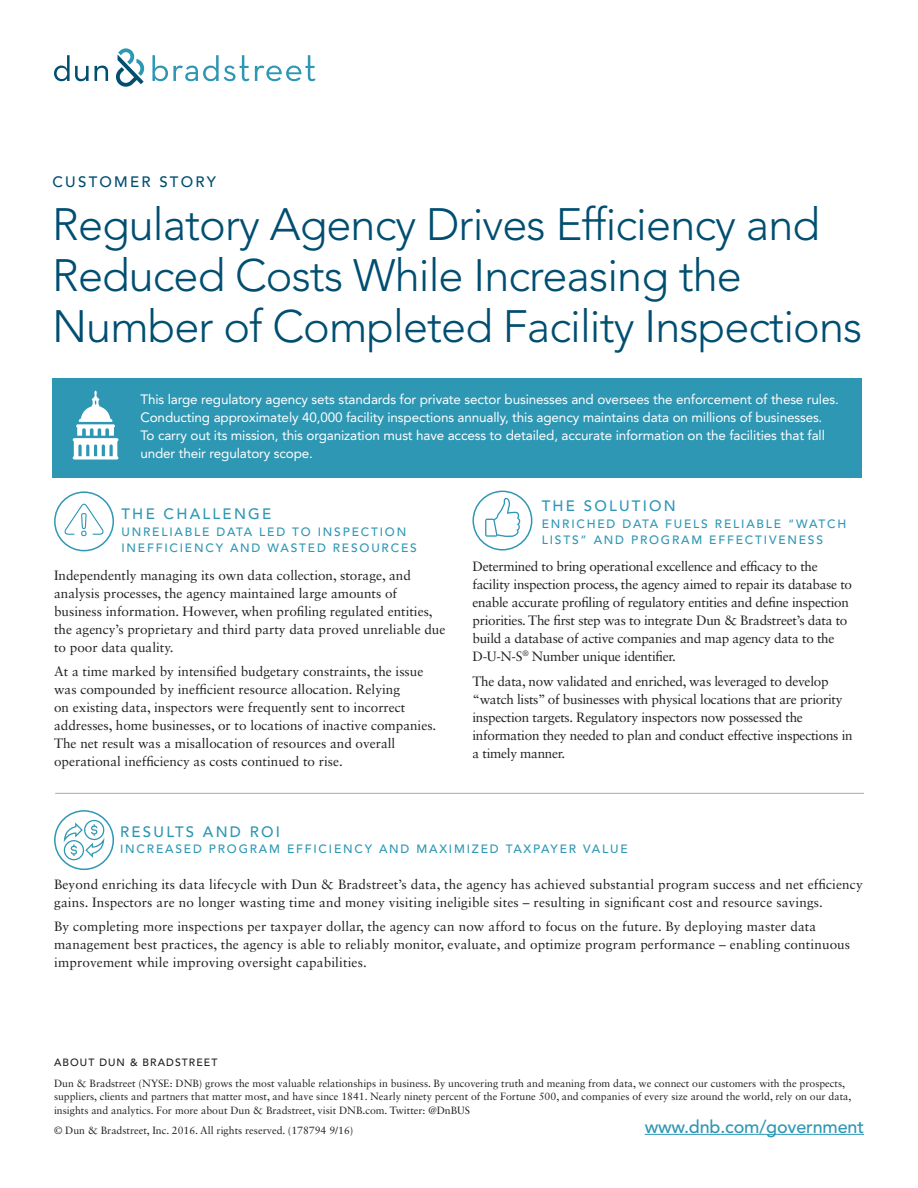
<style>
.page{position:relative;width:918px;height:1188px;background:#fff}
.page>*{position:absolute;margin:0;border:0;box-sizing:border-box;transform-origin:0 0}
._05_Body_Copy{font:300 45px/51px "Avenir LT Std";letter-spacing:-.02em;color:#004e71}
._05_Body_Copy-2{font:500 18px "Avenir LT Std";letter-spacing:-.01em;color:#2e97b4}
.Cover_Subhead{font:500 15px "Avenir LT Std";letter-spacing:.15em;color:#2e97b4}
.Cover_Subhead-2{font:500 15px "Avenir LT Std";letter-spacing:.15em;color:#004e71}
.Cover_Subhead-3{font:13.5px/18px "Sabon LT Std";color:#231f20}
.Cover_Subhead-4{font:13.5px/18px "Sabon LT Std";letter-spacing:-.02em;color:#231f20}
.Cover_Subhead-5{font:13.5px/18px "Avenir LT Std";letter-spacing:-.01em;color:#fff}
.Cover_Subhead-6{font:500 12px/16.5px "Avenir LT Std";letter-spacing:.15em;color:#2e97b4}
.Boilerplate{font:10.5px/13.5px "Sabon LT Std";color:#231f20}
.Boilerplate-2{font:500 10.5px "Avenir LT Std";letter-spacing:.1em;color:#231f20}
</style>
<div class="page">
<div style="left:54px;top:491px;width:60px;height:60px;border:2px solid #2e97b4;border-radius:50%"></div>
<svg style="left:64px;top:504px;width:40px;height:32px"></svg>
<div style="left:54px;top:810px;width:60px;height:60px;border:2px solid #2e97b4;border-radius:50%"></div>
<svg style="left:64px;top:820px;width:40px;height:40px"></svg>
<hr style="left:55px;top:793px;width:809px;height:1px;background:#a4aaad">
<div style="left:53px;top:378px;width:809px;height:100px;background:#2e97b4"></div>
<svg style="left:73px;top:391px;width:45px;height:69px"></svg>
<div style="left:472px;top:491px;width:60px;height:60px;border:2px solid #2e97b4;border-radius:50%"></div>
<svg style="left:485px;top:498px;width:35px;height:39px"></svg>
<svg style="left:54px;top:48px;width:90px;height:39px"></svg>
<svg style="left:152px;top:55px;width:164px;height:26px"></svg>
<hr style="left:645px;top:1134px;width:219px;height:1px;background:#2e97b4">
<p class="Cover_Subhead-2" style="left:52px;top:173px;width:165px">CUSTOMER STORY</p>
<p class="_05_Body_Copy" style="left:52px;top:199px;width:812px">Regulatory Agency Drives Efficiency and<br>Reduced Costs While Increasing the<br>Number of Completed Facility Inspections</p>
<p class="Cover_Subhead-5" style="left:140px;top:391px;width:700px">This large regulatory agency sets standards for private sector businesses and oversees the enforcement of these rules.<br>Conducting approximately 40,000 facility inspections annually, this agency maintains data on millions of businesses.<br>To carry out its mission, this organization must have access to detailed, accurate information on the facilities that fall under their regulatory scope.</p>
<p class="Cover_Subhead" style="left:121px;top:506px;width:151px">THE CHALLENGE</p>
<p class="Cover_Subhead-6" style="left:121px;top:524px;width:297px">UNRELIABLE DATA LED TO INSPECTION<br>INEFFICIENCY AND WASTED RESOURCES</p>
<p class="Cover_Subhead-3" style="left:54px;top:566px;width:393px">Independently managing its own data collection, storage, and analysis processes, the agency maintained large amounts of business information. However, when profiling regulated entities, the agency’s proprietary and third party data proved unreliable due to poor data quality.</p>
<p class="Cover_Subhead-3" style="left:54px;top:663px;width:384px">At a time marked by intensified budgetary constraints, the issue was compounded by inefficient resource allocation. Relying<br>on existing data, inspectors were frequently sent to incorrect addresses, home businesses, or to locations of inactive companies.<br>The net result was a misallocation of resources and overall operational inefficiency as costs continued to rise.</p>
<p class="Cover_Subhead" style="left:542px;top:497px;width:136px">THE SOLUTION</p>
<p class="Cover_Subhead-6" style="left:542px;top:516px;width:306px">ENRICHED DATA FUELS RELIABLE “WATCH<br>LISTS” AND PROGRAM EFFECTIVENESS</p>
<p class="Cover_Subhead-4" style="left:472px;top:557px;width:381px">Determined to bring operational excellence and efficacy to the facility inspection process, the agency aimed to repair its database to enable accurate profiling of regulatory entities and define inspection priorities. The first step was to integrate Dun &amp; Bradstreet’s data to build a database of active companies and map agency data to the D-U-N-S<sup>®</sup> Number unique identifier.</p>
<p class="Cover_Subhead-4" style="left:472px;top:672px;width:382px">The data, now validated and enriched, was leveraged to develop “watch lists” of businesses with physical locations that are priority inspection targets. Regulatory inspectors now possessed the information they needed to plan and conduct effective inspections in a timely manner.</p>
<p class="Cover_Subhead" style="left:120px;top:823px;width:161px">RESULTS AND ROI</p>
<p class="Cover_Subhead-6" style="left:120px;top:841px;width:509px">INCREASED PROGRAM EFFICIENCY AND MAXIMIZED TAXPAYER VALUE</p>
<p class="Cover_Subhead-3" style="left:54px;top:875px;width:810px">Beyond enriching its data lifecycle with Dun &amp; Bradstreet’s data, the agency has achieved substantial program success and net efficiency gains. Inspectors are no longer wasting time and money visiting ineligible sites – resulting in significant cost and resource savings.</p>
<p class="Cover_Subhead-3" style="left:54px;top:917px;width:798px">By completing more inspections per taxpayer dollar, the agency can now afford to focus on the future. By deploying master data management best practices, the agency is able to reliably monitor, evaluate, and optimize program performance – enabling continuous improvement while improving oversight capabilities.</p>
<p class="Boilerplate-2" style="left:54px;top:1057px;width:165px">ABOUT DUN &amp; BRADSTREET</p>
<p class="Boilerplate" style="left:54px;top:1076px;width:799px">Dun &amp; Bradstreet (NYSE: DNB) grows the most valuable relationships in business. By uncovering truth and meaning from data, we connect our customers with the prospects, suppliers, clients and partners that matter most, and have since 1841. Nearly ninety percent of the Fortune 500, and companies of every size around the world, rely on our data, insights and analytics. For more about Dun &amp; Bradstreet, visit DNB.com. Twitter: @DnBUS</p>
<p class="Boilerplate" style="left:54px;top:1123px;width:301px">© Dun &amp; Bradstreet, Inc. 2016. All rights reserved. (178794 9/16)</p>
<p class="_05_Body_Copy-2" style="left:645px;top:1116px;width:221px">www.dnb.com/government</p>
</div>
